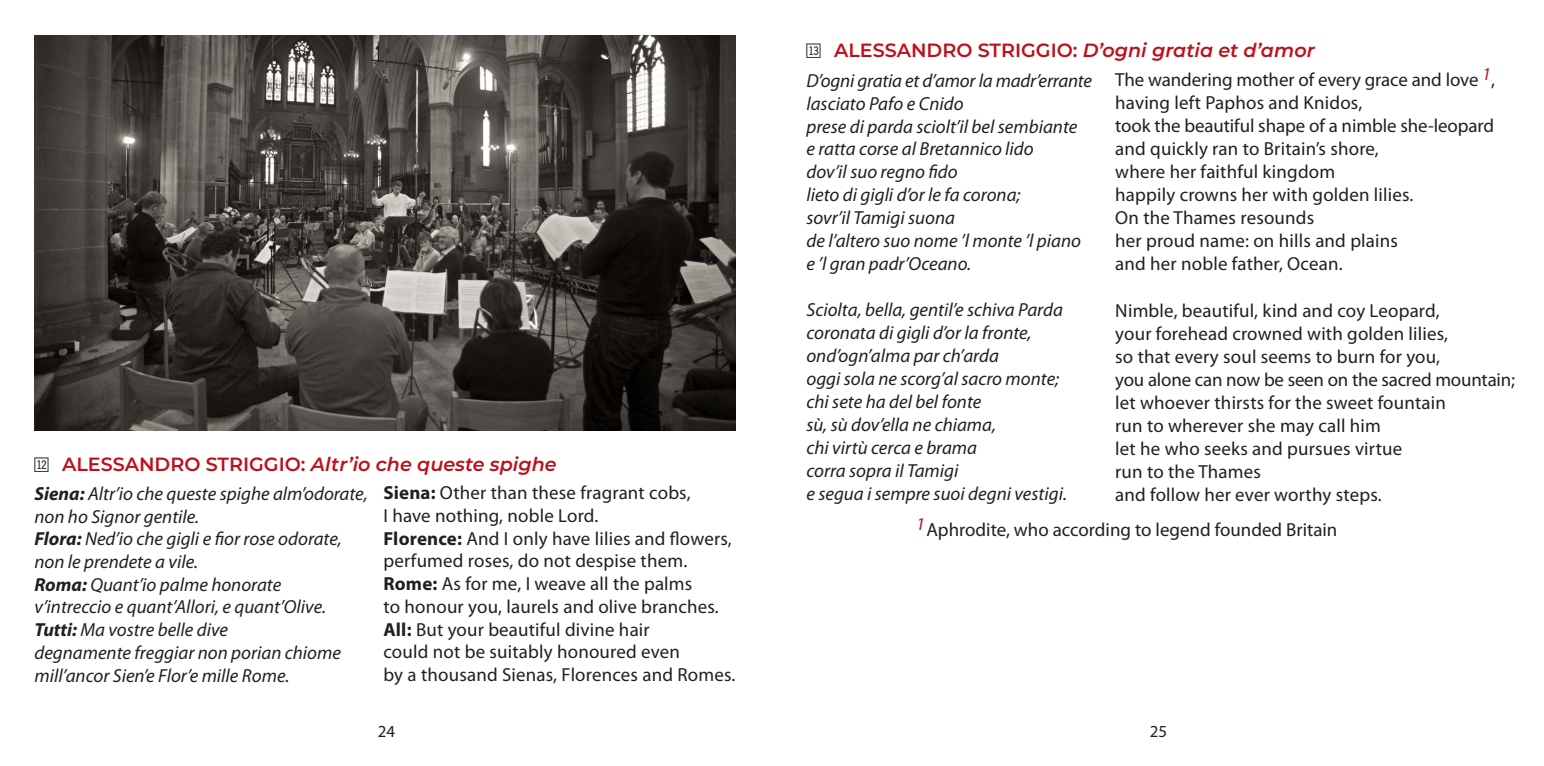
<style>
.page{position:relative;width:1544px;height:766px;background:#fff}
.page>*{position:absolute;margin:0;border:0;box-sizing:border-box;transform-origin:0 0}
.t1{font:italic 600 19.12px "Montserrat";color:#bd101a}
._199_TEXTs_Latin{font:italic 18.9px/22.9px "Myriad Pro";color:#231f20}
._199_TEXTs_Latin-2{font:18.9px/22.9px "Myriad Pro";letter-spacing:.01em;color:#231f20}
._199_TEXTs_English{font:18.9px "Myriad Pro";letter-spacing:.01em;color:#231f20}
.t2{font:16.88px "Myriad Pro";color:#231f20}
.s1{font-family:"Double Digits Square";font-weight:400;font-style:normal;font-size:23.62px;color:#231f20}
.s2{font-style:normal}
.s3{font-weight:700}
</style>
<div class="page">
<img style="left:34px;top:36px;width:701px;height:394px">
<p class="t1" style="left:34px;top:450px;width:524px"><span class="s1">bn</span> <span class="s2">ALESSANDRO STRIGGIO:</span> Altr’io che queste spighe</p>
<p class="_199_TEXTs_Latin" style="left:34px;top:482px;width:335px"><span class="s3">Siena:</span> Altr’io che queste spighe alm’odorate, non ho Signor gentile.<br><span class="s3">Flora:</span> Ned’io che gigli e fior rose odorate, non le prendete a vile.<br><span class="s3">Roma:</span> Quant’io palme honorate<br>v’intreccio e quant’Allori, e quant’Olive.<br><span class="s3">Tutti:</span> Ma vostre belle dive<br>degnamente freggiar non porian chiome mill’ancor Sien’e Flor’e mille Rome.</p>
<p class="_199_TEXTs_Latin-2" style="left:383px;top:481px;width:309px"><span class="s3">Siena:</span> Other than these fragrant cobs,</p>
<p class="_199_TEXTs_Latin-2" style="left:383px;top:504px;width:216px">I have nothing, noble Lord.</p>
<p class="_199_TEXTs_Latin-2" style="left:383px;top:527px;width:350px"><span class="s3">Florence:</span> And I only have lilies and flowers,</p>
<p class="_199_TEXTs_Latin-2" style="left:383px;top:550px;width:305px">perfumed roses, do not despise them.</p>
<p class="_199_TEXTs_Latin-2" style="left:383px;top:572px;width:310px"><span class="s3">Rome:</span> As for me, I weave all the palms</p>
<p class="_199_TEXTs_Latin-2" style="left:383px;top:595px;width:337px">to honour you, laurels and olive branches.</p>
<p class="_199_TEXTs_Latin-2" style="left:383px;top:618px;width:268px"><span class="s3">All:</span> But your beautiful divine hair</p>
<p class="_199_TEXTs_Latin-2" style="left:383px;top:640px;width:298px">could not be suitably honoured even</p>
<p class="_199_TEXTs_Latin-2" style="left:383px;top:663px;width:353px">by a thousand Sienas, Florences and Romes.</p>
<p class="t1" style="left:806px;top:37px;width:510px"><span class="s1">bo</span> <span class="s2">ALESSANDRO STRIGGIO:</span> D’ogni gratia et d’amor</p>
<p class="_199_TEXTs_Latin" style="left:806px;top:68px;width:287px">D’ogni gratia et d’amor la madr’errante lasciato Pafo e Cnido<br>prese di parda sciolt’il bel sembiante<br>e ratta corse al Bretannico lido<br>dov’il suo regno fido<br>lieto di gigli d’or le fa corona;<br>sovr’il Tamigi suona<br>de l’altero suo nome ’l monte ’l piano e ’l gran padr’Oceano.</p>
<p class="_199_TEXTs_Latin" style="left:806px;top:298px;width:262px">Sciolta, bella, gentil’e schiva Parda coronata di gigli d’or la fronte, ond’ogn’alma par ch’arda<br>oggi sola ne scorg’al sacro monte; chi sete ha del bel fonte<br>sù, sù dov’ella ne chiama,<br>chi virtù cerca e brama<br>corra sopra il Tamigi<br>e segua i sempre suoi degni vestigi.</p>
<p class="_199_TEXTs_Latin-2" style="left:916px;top:518px;width:423px"><sup>1</sup>Aphrodite, who according to legend founded Britain</p>
<p class="_199_TEXTs_English" style="left:1115px;top:70px;width:381px">The wandering mother of every grace and love <sup>1</sup>,</p>
<p class="_199_TEXTs_English" style="left:1115px;top:93px;width:249px">having left Paphos and Knidos,</p>
<p class="_199_TEXTs_English" style="left:1115px;top:115px;width:380px">took the beautiful shape of a nimble she-leopard</p>
<p class="_199_TEXTs_English" style="left:1115px;top:138px;width:265px">and quickly ran to Britain’s shore,</p>
<p class="_199_TEXTs_English" style="left:1115px;top:161px;width:221px">where her faithful kingdom</p>
<p class="_199_TEXTs_English" style="left:1115px;top:184px;width:300px">happily crowns her with golden lilies.</p>
<p class="_199_TEXTs_English" style="left:1115px;top:207px;width:200px">On the Thames resounds</p>
<p class="_199_TEXTs_English" style="left:1115px;top:230px;width:284px">her proud name: on hills and plains</p>
<p class="_199_TEXTs_English" style="left:1115px;top:253px;width:229px">and her noble father, Ocean.</p>
<p class="_199_TEXTs_Latin-2" style="left:1115px;top:299px;width:401px">Nimble, beautiful, kind and coy Leopard,<br>your forehead crowned with golden lilies,<br>so that every soul seems to burn for you,<br>you alone can now be seen on the sacred mountain; let whoever thirsts for the sweet fountain<br>run to wherever she may call him<br>let he who seeks and pursues virtue<br>run to the Thames<br>and follow her ever worthy steps.</p>
<p class="t2" style="left:378px;top:721px;width:19px">24</p>
<p class="t2" style="left:1149px;top:721px;width:19px">25</p>
</div>
